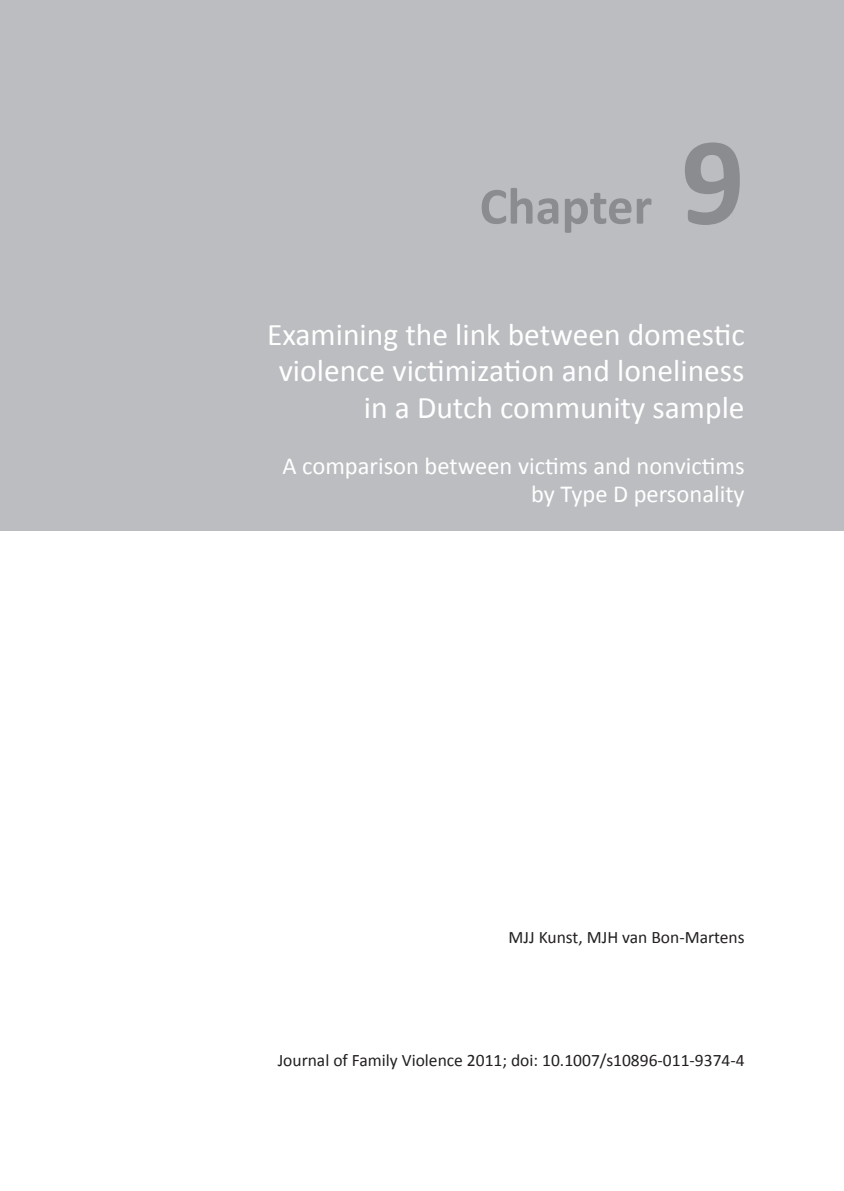
<style>
.page{position:relative;width:844px;height:1191px;background:#fff}
.page>*{position:absolute;margin:0;border:0;box-sizing:border-box;transform-origin:0 0}
.t1{font:700 126px "Calibri";color:#8a8c8f}
.t2{font:700 52.5px "Calibri";color:#8a8c8f}
.t3{font:31.5px/36.2px "Calibri";color:#fff;text-align:right}
.t4{font:24.5px/28.2px "Calibri";color:#fff;text-align:right}
.t5{font:17.5px "Calibri";color:#231f20}
</style>
<div class="page">
<div style="left:0;top:0;width:843px;height:531px;background:#bcbdc0"></div>
<h2 class="t2" style="left:479px;top:173px;width:174px">Chapter</h2>
<h1 class="t1" style="left:680px;top:104px;width:65px">9</h1>
<p class="t3" style="left:267px;top:315px;width:479px">Examining the link between domestic violence victimization and loneliness in a Dutch community sample</p>
<p class="t4" style="left:282px;top:450px;width:463px">A comparison between victims and nonvictims by Type D personality</p>
<p class="t5" style="left:508px;top:926px;width:237px">MJJ Kunst, MJH van Bon-Martens</p>
<p class="t5" style="left:277px;top:1049px;width:468px">Journal of Family Violence 2011; doi: 10.1007/s10896-011-9374-4</p>
</div>
